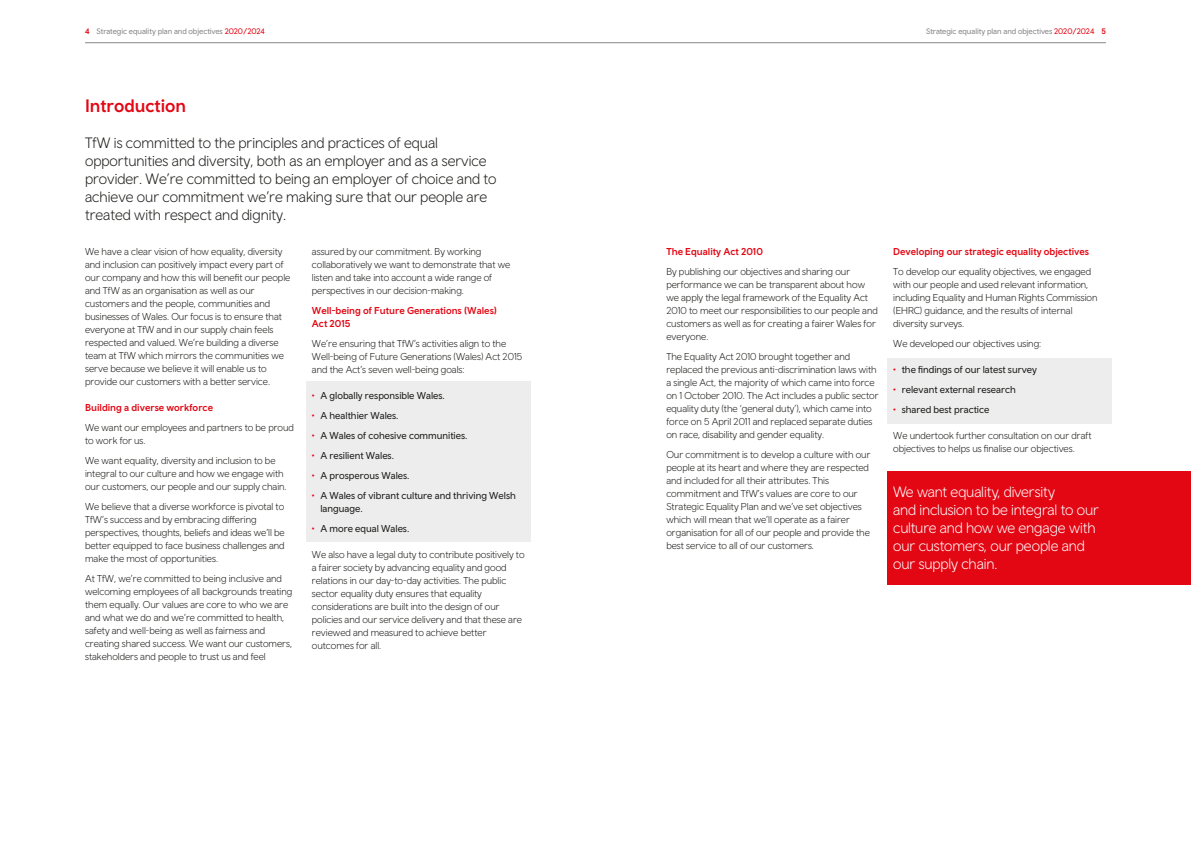
<style>
.page{position:relative;width:1191px;height:842px;background:#fff}
.page>*{position:absolute;margin:0;border:0;box-sizing:border-box;transform-origin:0 0}
.t1{font:500 18px "Wales Sans Body";color:#e30613}
.t2{font:300 15px/18px "Wales Sans Body";color:#1d1d1b}
.t3{font:300 15px/18px "Wales Sans Body";letter-spacing:-.01em;color:#fff}
.t4{font:300 10px/13px "Wales Sans Body";color:#1d1d1b}
.t5{font:10px/13px "Wales Sans Body";color:#1d1d1b}
.t6{font:500 10px/13px "Wales Sans Body";color:#e30613}
.t7{font:8px "Wales Sans Body";letter-spacing:-.01em;color:#878787}
.s1{font-weight:500;color:#e30613}
.s2{color:#e30613}
</style>
<div class="page">
<div style="left:887px;top:358px;width:224px;height:65px;background:#ededed"></div>
<div style="left:306px;top:381px;width:224px;height:160px;background:#ededed"></div>
<hr style="left:85px;top:43px;width:1021px;height:1px;background:#878787">
<div style="left:887px;top:471px;width:304px;height:113px;background:#e30613"></div>
<p class="t7" style="left:85px;top:26px;width:181px"><span class="s1">4</span> Strategic equality plan and objectives <span class="s2">2020/2024</span></p>
<p class="t7" style="left:926px;top:26px;width:181px">Strategic equality plan and objectives <span class="s2">2020/2024</span> <span class="s1">5</span></p>
<h1 class="t1" style="left:85px;top:95px;width:102px">Introduction</h1>
<p class="t2" style="left:85px;top:133px;width:413px">TfW is committed to the principles and practices of equal opportunities and diversity, both as an employer and as a service provider. We’re committed to being an employer of choice and to achieve our commitment we’re making sure that our people are treated with respect and dignity.</p>
<p class="t4" style="left:85px;top:245px;width:207px">We have a clear vision of how equality, diversity and inclusion can positively impact every part of our company and how this will benefit our people and TfW as an organisation as well as our customers and the people, communities and businesses of Wales. Our focus is to ensure that everyone at TfW and in our supply chain feels respected and valued. We’re building a diverse team at TfW which mirrors the communities we serve because we believe it will enable us to provide our customers with a better service.</p>
<p class="t6" style="left:85px;top:401px;width:129px">Building a diverse workforce</p>
<p class="t4" style="left:85px;top:421px;width:210px">We want our employees and partners to be proud to work for us.</p>
<p class="t4" style="left:85px;top:454px;width:203px">We want equality, diversity and inclusion to be integral to our culture and how we engage with our customers, our people and our supply chain.</p>
<p class="t4" style="left:85px;top:500px;width:201px">We believe that a diverse workforce is pivotal to TfW’s success and by embracing differing perspectives, thoughts, beliefs and ideas we’ll be better equipped to face business challenges and make the most of opportunities.</p>
<p class="t4" style="left:85px;top:572px;width:209px">At TfW, we’re committed to being inclusive and welcoming employees of all backgrounds treating them equally. Our values are core to who we are and what we do and we’re committed to health, safety and well-being as well as fairness and creating shared success. We want our customers, stakeholders and people to trust us and feel</p>
<p class="t4" style="left:312px;top:245px;width:200px">assured by our commitment. By working collaboratively we want to demonstrate that we listen and take into account a wide range of perspectives in our decision-making.</p>
<p class="t6" style="left:312px;top:304px;width:187px">Well-being of Future Generations (Wales)<br>Act 2015</p>
<p class="t4" style="left:312px;top:337px;width:212px">We’re ensuring that TfW’s activities align to the<br>Well-being of Future Generations (Wales) Act 2015 and the Act’s seven well-being goals:</p>
<p class="t5" style="left:312px;top:389px;width:135px"><span class="s2">•</span> A globally responsible Wales.</p>
<p class="t5" style="left:312px;top:409px;width:88px"><span class="s2">•</span> A healthier Wales.</p>
<p class="t5" style="left:312px;top:429px;width:157px"><span class="s2">•</span> A Wales of cohesive communities.</p>
<p class="t5" style="left:312px;top:449px;width:84px"><span class="s2">•</span> A resilient Wales.</p>
<p class="t5" style="left:312px;top:469px;width:99px"><span class="s2">•</span> A prosperous Wales.</p>
<p class="t5" style="left:320px;top:489px;width:197px;text-indent:-8px"><span class="s2">•</span> A Wales of vibrant culture and thriving Welsh language.</p>
<p class="t5" style="left:312px;top:522px;width:99px"><span class="s2">•</span> A more equal Wales.</p>
<p class="t4" style="left:312px;top:548px;width:214px">We also have a legal duty to contribute positively to a fairer society by advancing equality and good relations in our day-to-day activities. The public sector equality duty ensures that equality considerations are built into the design of our policies and our service delivery and that these are reviewed and measured to achieve better outcomes for all.</p>
<p class="t6" style="left:666px;top:245px;width:98px">The Equality Act 2010</p>
<p class="t4" style="left:666px;top:265px;width:213px">By publishing our objectives and sharing our performance we can be transparent about how we apply the legal framework of the Equality Act 2010 to meet our responsibilities to our people and customers as well as for creating a fairer Wales for everyone.</p>
<p class="t4" style="left:666px;top:350px;width:214px">The Equality Act 2010 brought together and replaced the previous anti-discrimination laws with a single Act, the majority of which came into force on 1 October 2010. The Act includes a public sector equality duty (the ‘general duty’), which came into force on 5 April 2011 and replaced separate duties on race, disability and gender equality.</p>
<p class="t4" style="left:666px;top:448px;width:206px">Our commitment is to develop a culture with our people at its heart and where they are respected and included for all their attributes. This commitment and TfW’s values are core to our Strategic Equality Plan and we’ve set objectives which will mean that we’ll operate as a fairer organisation for all of our people and provide the best service to all of our customers.</p>
<p class="t6" style="left:893px;top:245px;width:197px">Developing our strategic equality objectives</p>
<p class="t4" style="left:893px;top:265px;width:206px">To develop our equality objectives, we engaged with our people and used relevant information, including Equality and Human Rights Commission (EHRC) guidance, and the results of internal diversity surveys.</p>
<p class="t4" style="left:893px;top:337px;width:150px">We developed our objectives using:</p>
<p class="t5" style="left:893px;top:363px;width:145px"><span class="s2">•</span> the findings of our latest survey</p>
<p class="t5" style="left:893px;top:383px;width:124px"><span class="s2">•</span> relevant external research</p>
<p class="t5" style="left:893px;top:403px;width:98px"><span class="s2">•</span> shared best practice</p>
<p class="t4" style="left:893px;top:429px;width:200px">We undertook further consultation on our draft objectives to helps us finalise our objectives.</p>
<h2 class="t3" style="left:893px;top:482px;width:207px">We want equality, diversity<br>and inclusion to be integral to our culture and how we engage with our customers, our people and our supply chain.</h2>
</div>
